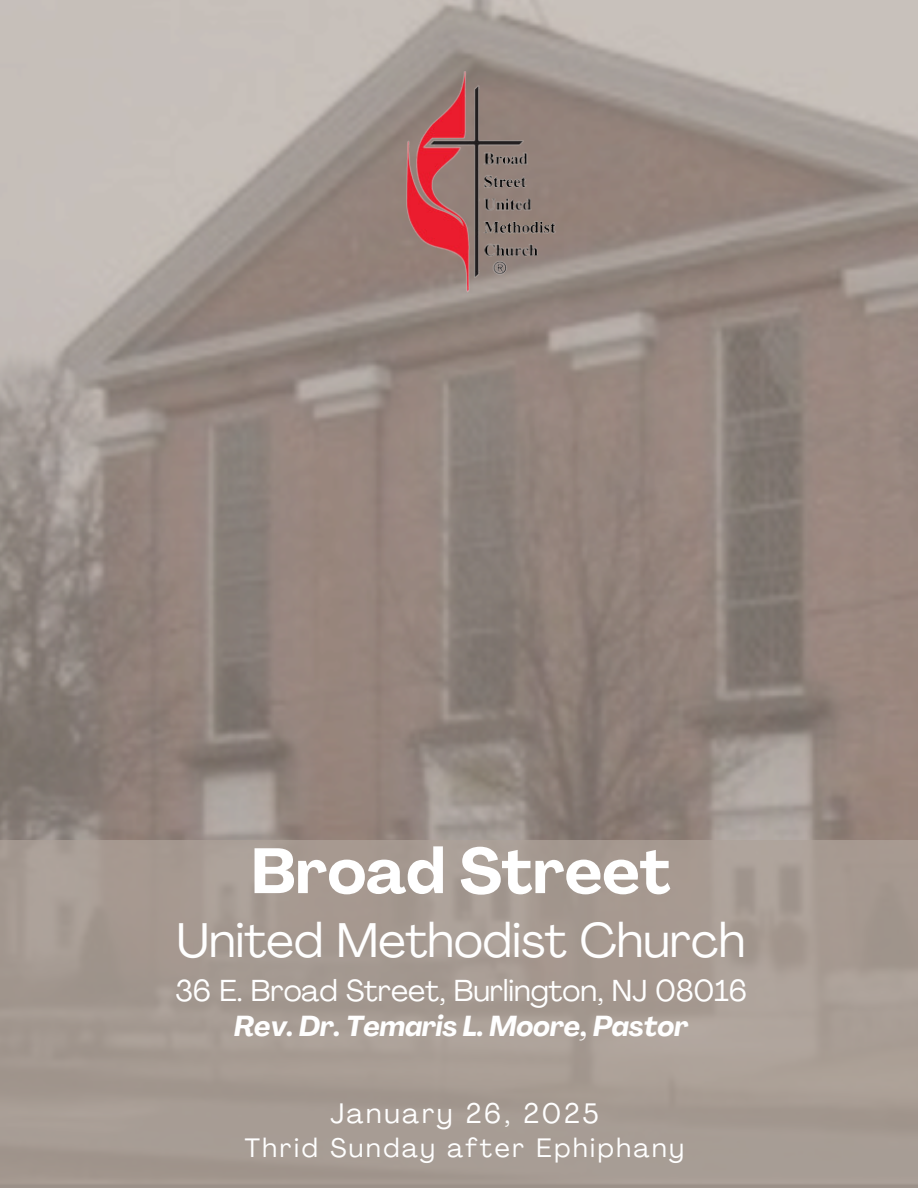
<style>
.page{position:relative;width:918px;height:1188px;background:#fff}
.page>*{position:absolute;margin:0;border:0;box-sizing:border-box;transform-origin:0 0}
.t1{font:700 63px "Agrandir";color:#fff}
.t2{font:48px "Agrandir";color:#fff}
.t3{font:30px "Agrandir";color:#fff}
.t4{font:italic 700 28.5px "Agrandir";color:#fff}
.t5{font:27.9px "Agrandir";letter-spacing:.1em;color:#fff}
.t6{font:26.4px "Agrandir";letter-spacing:.1em;color:#fff}
</style>
<div class="page">
<img style="left:0;top:0;width:918px;height:840px">
<img style="left:370px;top:72px;width:187px;height:221px">
<div style="left:0;top:840px;width:918px;height:348px;background:#a79b92"></div>
<p class="t1" style="left:251px;top:846px;width:422px">Broad Street</p>
<p class="t2" style="left:177px;top:921px;width:570px">United Methodist Church</p>
<p class="t3" style="left:175px;top:979px;width:574px">36 E. Broad Street, Burlington, NJ 08016</p>
<p class="t4" style="left:234px;top:1015px;width:456px">Rev. Dr. Temaris L. Moore, Pastor</p>
<p class="t5" style="left:330px;top:1102px;width:270px">January 26, 2025</p>
<h1 class="t6" style="left:245px;top:1137px;width:441px">Thrid Sunday after Ephiphany</h1>
</div>
